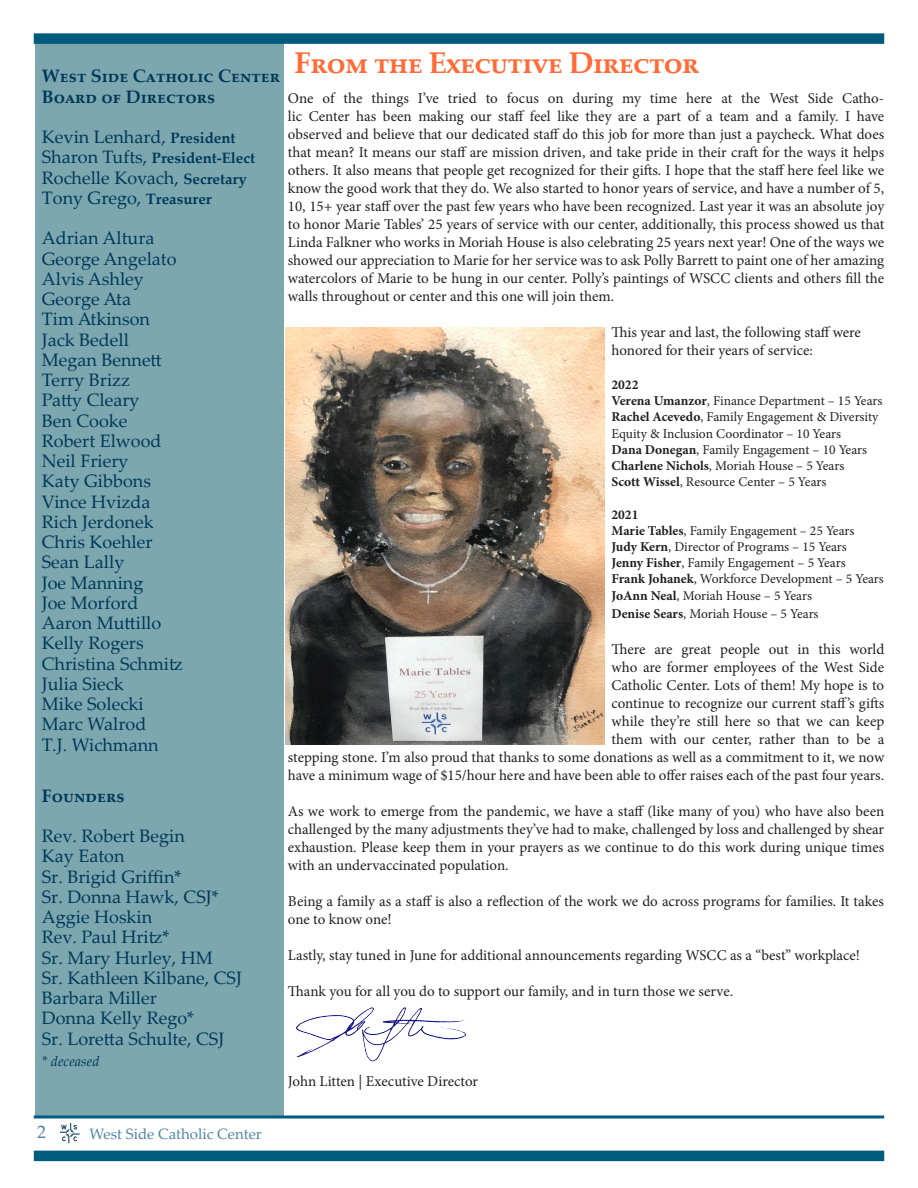
<style>
.page{position:relative;width:918px;height:1188px;background:#fff}
.page>*{position:absolute;margin:0;border:0;box-sizing:border-box;transform-origin:0 0}
.t1{font:700 30px "Palatino Linotype";letter-spacing:-.025em;color:#ff6b36}
.Subhead_3{font:18px/20.2px "Palatino Linotype";color:#003859}
.No_Spacing{font:700 18px "Palatino Linotype";color:#003859}
.No_Spacing-2{font:18px "Palatino Linotype";color:#003859}
.No_Spacing-3{font:700 18px "Palatino Linotype";letter-spacing:.03em;color:#003859}
.Subhead_3-2{font:700 18px "Palatino Linotype";color:#003859}
.t2{font:18px "Palatino Linotype";color:#4f85a3}
.t3{font:15px/18px "Minion Pro";letter-spacing:-.005em;color:#231f20;text-align:justify}
.t4{font:700 15px "Palatino Linotype";color:#003859}
.t5{font:15px "Palatino Linotype";color:#4f85a3}
.Subhead_3-3{font:italic 14.25px "Palatino Linotype";color:#003859}
.t6{font:13.5px/16.2px "Minion Pro";letter-spacing:-.005em;color:#231f20}
.t7{font:700 13.5px "Minion Pro";color:#231f20}
.s1{font-weight:700}
.s2{font-weight:700;font-size:15px}
.s3{font-weight:400;font-size:18px}
</style>
<div class="page">
<div style="left:35px;top:44px;width:249px;height:1074px;background:#7ca7ae"></div>
<div style="left:34px;top:1151px;width:850px;height:10px;background:#015b7d"></div>
<hr style="left:34px;top:1115px;width:850px;height:3px;background:#015b7d">
<div style="left:34px;top:33px;width:850px;height:11px;background:#015b7d"></div>
<svg style="left:60px;top:1123px;width:20px;height:20px"></svg>
<img style="left:285px;top:327px;width:320px;height:417px">
<img style="left:297px;top:1007px;width:169px;height:55px">
<p class="t1" style="left:295px;top:42px;width:401px">From the Executive Director</p>
<p class="t3" style="left:288px;top:89px;width:598px">One of the things I’ve tried to focus on during my time here at the West Side Catho&shy;lic Center has been making our staff feel like they are a part of a team and a family. I have observed and believe that our dedicated staff do this job for more than just a paycheck. What does that mean? It means our staff are mission driven, and take pride in their craft for the ways it helps others. It also means that people get recognized for their gifts. I hope that the staff here feel like we know the good work that they do. We also started to honor years of service, and have a number of 5, 10, 15+ year staff over the past few years who have been recognized. Last year it was an absolute joy to honor Marie Tables’ 25 years of service with our center, additionally, this process showed us that Linda Falkner who works in Moriah House is also celebrating 25 years next year! One of the ways we showed our appreciation to Marie for her service was to ask Polly Barrett to paint one of her amazing watercolors of Marie to be hung in our center. Polly’s paintings of WSCC clients and others fill the walls throughout or center and this one will join them.</p>
<p class="t3" style="left:611px;top:323px;width:251px">This year and last, the following staff were honored for their years of service:</p>
<p class="t7" style="left:611px;top:375px;width:28px">2022</p>
<p class="t6" style="left:611px;top:393px;width:272px"><span class="s1">Verena Umanzor</span>, Finance Department – 15 Years<br><span class="s1">Rachel Acevedo</span>, Family Engagement &amp; Diversity<br>Equity &amp; Inclusion Coordinator – 10 Years</p>
<p class="t6" style="left:611px;top:441px;width:257px"><span class="s1">Dana Donegan</span>, Family Engagement – 10 Years<br><span class="s1">Charlene Nichols</span>, Moriah House – 5 Years</p>
<p class="t6" style="left:611px;top:474px;width:216px"><span class="s1">Scott Wissel</span>, Resource Center – 5 Years</p>
<p class="t7" style="left:611px;top:505px;width:28px">2021</p>
<p class="t6" style="left:611px;top:522px;width:244px"><span class="s1">Marie Tables</span>, Family Engagement – 25 Years<br><span class="s1">Judy Kern</span>, Director of Programs – 15 Years</p>
<p class="t6" style="left:611px;top:555px;width:274px"><span class="s1">Jenny Fisher</span>, Family Engagement – 5 Years<br><span class="s1">Frank Johanek</span>, Workforce Development – 5 Years</p>
<p class="t6" style="left:611px;top:587px;width:202px"><span class="s1">JoAnn Neal</span>, Moriah House – 5 Years</p>
<p class="t6" style="left:611px;top:605px;width:209px"><span class="s1">Denise Sears</span>, Moriah House – 5 Years</p>
<p class="t3" style="left:288px;top:640px;width:598px;text-align:right">There are great people out in this world<br>who are former employees of the West Side<br>Catholic Center. Lots of them! My hope is to<br>continue to recognize our current staff’s gifts<br>while they’re still here so that we can keep<br>them with our center, rather than to be a<br>stepping stone. I’m also proud that thanks to some donations as well as a commitment to it, we now have a minimum wage of $15/hour here and have been able to offer raises each of the past four years.</p>
<p class="t3" style="left:288px;top:802px;width:598px">As we work to emerge from the pandemic, we have a staff (like many of you) who have also been challenged by the many adjustments they’ve had to make, challenged by loss and challenged by shear exhaustion. Please keep them in your prayers as we continue to do this work during unique times with an undervaccinated population.</p>
<p class="t3" style="left:288px;top:892px;width:598px">Being a family as a staff is also a reflection of the work we do across programs for families. It takes one to know one!</p>
<p class="t3" style="left:288px;top:946px;width:574px">Lastly, stay tuned in June for additional announcements regarding WSCC as a “best” workplace!</p>
<p class="t3" style="left:288px;top:982px;width:447px">Thank you for all you do to support our family, and in turn those we serve.</p>
<p class="No_Spacing" style="left:42px;top:63px;width:237px">West Side Catholic Center</p>
<p class="No_Spacing-3" style="left:42px;top:84px;width:175px">Board of Directors</p>
<p class="No_Spacing-2" style="left:42px;top:124px;width:195px">Kevin Lenhard, <span class="s2">President</span></p>
<p class="t4" style="left:42px;top:148px;width:215px"><span class="s3">Sharon Tufts,</span> President-Elect</p>
<p class="Subhead_3" style="left:42px;top:167px;width:206px">Rochelle Kovach, <span class="s2">Secretary</span></p>
<p class="Subhead_3" style="left:42px;top:187px;width:171px">Tony Grego, <span class="s2">Treasurer</span></p>
<p class="Subhead_3" style="left:42px;top:227px;width:136px">Adrian Altura<br>George Angelato</p>
<p class="Subhead_3" style="left:42px;top:268px;width:104px">Alvis Ashley</p>
<p class="Subhead_3" style="left:42px;top:288px;width:91px">George Ata</p>
<p class="Subhead_3" style="left:42px;top:308px;width:110px">Tim Atkinson<br>Jack Bedell</p>
<p class="Subhead_3" style="left:42px;top:349px;width:122px">Megan Bennett</p>
<p class="Subhead_3" style="left:42px;top:369px;width:99px">Terry Brizz<br>Patty Cleary</p>
<p class="Subhead_3" style="left:42px;top:410px;width:87px">Ben Cooke</p>
<p class="Subhead_3" style="left:42px;top:430px;width:121px">Robert Elwood</p>
<p class="Subhead_3" style="left:42px;top:450px;width:111px">Neil Friery<br>Katy Gibbons<br>Vince Hvizda</p>
<p class="Subhead_3" style="left:42px;top:511px;width:113px">Rich Jerdonek<br>Chris Koehler</p>
<p class="Subhead_3" style="left:42px;top:551px;width:84px">Sean Lally</p>
<p class="Subhead_3" style="left:42px;top:572px;width:103px">Joe Manning</p>
<p class="Subhead_3" style="left:42px;top:592px;width:121px">Joe Morford<br>Aaron Muttillo</p>
<p class="Subhead_3" style="left:42px;top:632px;width:103px">Kelly Rogers</p>
<p class="Subhead_3" style="left:42px;top:653px;width:143px">Christina Schmitz<br>Julia Sieck</p>
<p class="Subhead_3" style="left:42px;top:693px;width:103px">Mike Solecki</p>
<p class="Subhead_3" style="left:42px;top:713px;width:106px">Marc Walrod</p>
<p class="Subhead_3" style="left:42px;top:734px;width:118px">T.J. Wichmann</p>
<p class="Subhead_3-2" style="left:42px;top:783px;width:84px">Founders</p>
<p class="Subhead_3" style="left:42px;top:825px;width:145px">Rev. Robert Begin</p>
<p class="Subhead_3" style="left:42px;top:845px;width:84px">Kay Eaton</p>
<p class="Subhead_3" style="left:42px;top:866px;width:141px">Sr. Brigid Griffin*</p>
<p class="Subhead_3" style="left:42px;top:886px;width:178px">Sr. Donna Hawk, CSJ*</p>
<p class="Subhead_3" style="left:42px;top:906px;width:112px">Aggie Hoskin</p>
<p class="Subhead_3" style="left:42px;top:926px;width:129px">Rev. Paul Hritz*</p>
<p class="Subhead_3" style="left:42px;top:947px;width:173px">Sr. Mary Hurley, HM</p>
<p class="Subhead_3" style="left:42px;top:967px;width:202px">Sr. Kathleen Kilbane, CSJ</p>
<p class="Subhead_3" style="left:42px;top:987px;width:117px">Barbara Miller</p>
<p class="Subhead_3" style="left:42px;top:1007px;width:154px">Donna Kelly Rego*</p>
<p class="Subhead_3" style="left:42px;top:1028px;width:184px">Sr. Loretta Schulte, CSJ</p>
<p class="Subhead_3-3" style="left:42px;top:1051px;width:59px">* deceased</p>
<p class="t2" style="left:37px;top:1119px;width:10px">2</p>
<p class="t5" style="left:90px;top:1123px;width:174px">West Side Catholic Center</p>
<p class="t3" style="left:288px;top:1072px;width:192px">John Litten | Executive Director</p>
</div>
